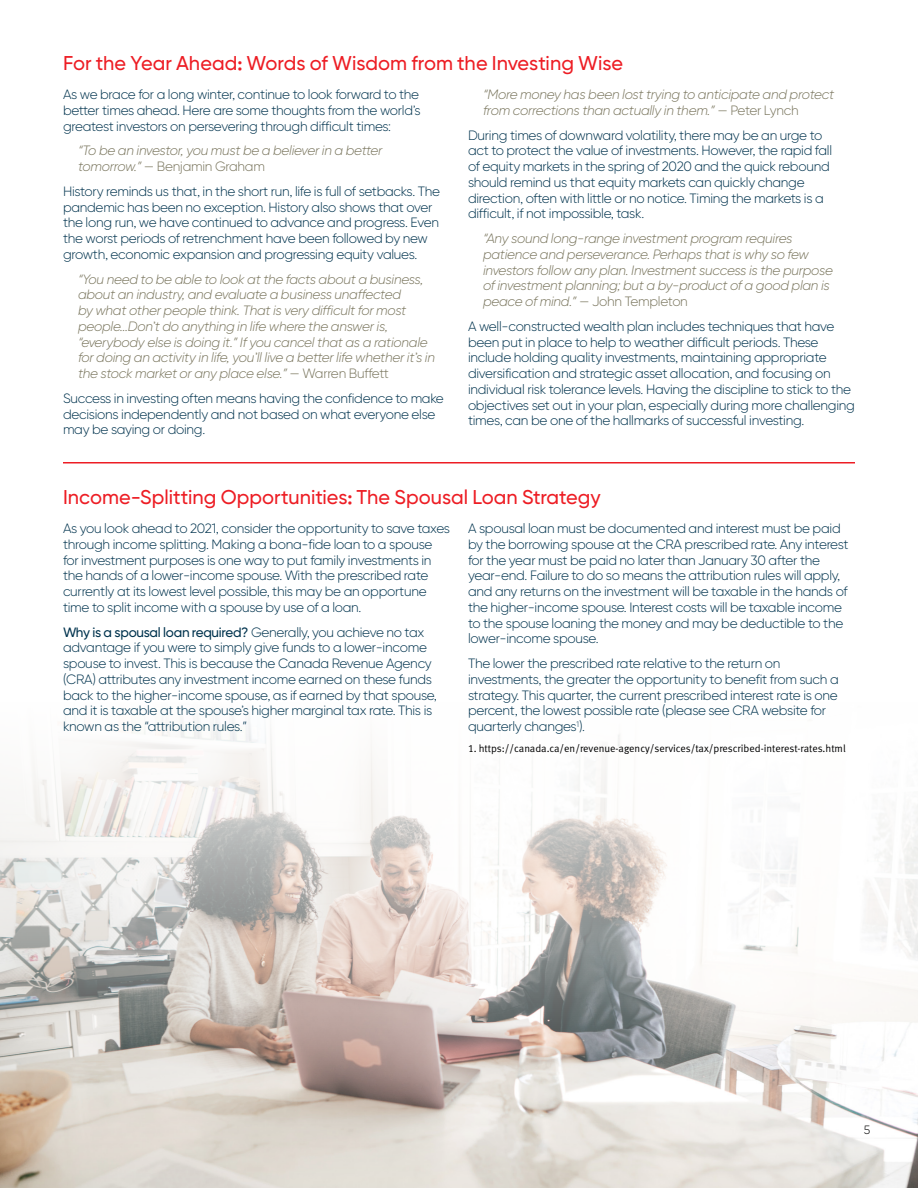
<style>
.page{position:relative;width:918px;height:1188px;background:#fff}
.page>*{position:absolute;margin:0;border:0;box-sizing:border-box;transform-origin:0 0}
.MASTER_Head{font:500 19.95px "Gilroy BN";color:#ed1d24}
.MASTER_Body{font:300 13.5px/15.8px "Gilroy BN";letter-spacing:-.02em;color:#00334e}
.MASTER_Body-2{font:italic 300 13.5px/15.8px "Gilroy BN";letter-spacing:-.02em;color:#79755d}
.t1{font:300 12px "Gilroy BN";color:#000}
.MASTER_Legal{font:10.5px "Meta Normal LF";color:#000}
.s1{font-style:normal}
.s2{font-weight:500}
</style>
<div class="page">
<img style="left:0;top:720px;width:918px;height:468px">
<hr style="left:63px;top:462px;width:792px;height:2px;background:#ed1d24">
<p class="MASTER_Head" style="left:63px;top:51px;width:562px">For the Year Ahead: Words of Wisdom from the Investing Wise</p>
<p class="MASTER_Body" style="left:63px;top:86px;width:359px;text-align:justify">As we brace for a long winter, continue to look forward to the better times ahead. Here are some thoughts from the world’s greatest investors on persevering through difficult times:</p>
<p class="MASTER_Body-2" style="left:78px;top:143px;width:306px">“To be an investor, you must be a believer in a better tomorrow.” <span class="s1">— Benjamin Graham</span></p>
<p class="MASTER_Body" style="left:63px;top:183px;width:379px">History reminds us that, in the short run, life is full of setbacks. The pandemic has been no exception. History also shows that over the long run, we have continued to advance and progress. Even the worst periods of retrenchment have been followed by new growth, economic expansion and progressing equity values.</p>
<p class="MASTER_Body-2" style="left:78px;top:271px;width:359px">“You need to be able to look at the facts about a business, about an industry, and evaluate a business unaffected<br>by what other people think. That is very difficult for most people…Don’t do anything in life where the answer is, “everybody else is doing it.” If you cancel that as a rationale for doing an activity in life, you’ll live a better life whether it’s in the stock market or any place else.” <span class="s1">— Warren Buffett</span></p>
<p class="MASTER_Body" style="left:63px;top:390px;width:382px">Success in investing often means having the confidence to make decisions independently and not based on what everyone else may be saying or doing.</p>
<p class="MASTER_Body-2" style="left:483px;top:86px;width:353px">“More money has been lost trying to anticipate and protect from corrections than actually in them.” <span class="s1">— Peter Lynch</span></p>
<p class="MASTER_Body" style="left:468px;top:127px;width:366px">During times of downward volatility, there may be an urge to act to protect the value of investments. However, the rapid fall of equity markets in the spring of 2020 and the quick rebound should remind us that equity markets can quickly change direction, often with little or no notice. Timing the markets is a difficult, if not impossible, task.</p>
<p class="MASTER_Body-2" style="left:483px;top:230px;width:351px">“Any sound long-range investment program requires patience and perseverance. Perhaps that is why so few investors follow any plan. Investment success is the purpose of investment planning; but a by-product of a good plan is peace of mind.” <span class="s1">— John Templeton</span></p>
<p class="MASTER_Body" style="left:468px;top:318px;width:388px">A well-constructed wealth plan includes techniques that have been put in place to help to weather difficult periods. These include holding quality investments, maintaining appropriate diversification and strategic asset allocation, and focusing on individual risk tolerance levels. Having the discipline to stick to the objectives set out in your plan, especially during more challenging times, can be one of the hallmarks of successful investing.</p>
<p class="MASTER_Head" style="left:63px;top:485px;width:539px">Income-Splitting Opportunities: The Spousal Loan Strategy</p>
<p class="MASTER_Body" style="left:63px;top:520px;width:388px">As you look ahead to 2021, consider the opportunity to save taxes through income splitting. Making a bona-fide loan to a spouse for investment purposes is one way to put family investments in the hands of a lower-income spouse. With the prescribed rate currently at its lowest level possible, this may be an opportune time to split income with a spouse by use of a loan.</p>
<p class="MASTER_Body" style="left:63px;top:624px;width:375px"><span class="s2">Why is a spousal loan required?</span> Generally, you achieve no tax advantage if you were to simply give funds to a lower-income spouse to invest. This is because the Canada Revenue Agency (CRA) attributes any investment income earned on these funds back to the higher-income spouse, as if earned by that spouse, and it is taxable at the spouse’s higher marginal tax rate. This is known as the “attribution rules.”</p>
<p class="MASTER_Body" style="left:468px;top:520px;width:382px">A spousal loan must be documented and interest must be paid by the borrowing spouse at the CRA prescribed rate. Any interest for the year must be paid no later than January 30 after the year-end. Failure to do so means the attribution rules will apply, and any returns on the investment will be taxable in the hands of the higher-income spouse. Interest costs will be taxable income to the spouse loaning the money and may be deductible to the lower-income spouse.</p>
<p class="MASTER_Body" style="left:468px;top:655px;width:372px">The lower the prescribed rate relative to the return on investments, the greater the opportunity to benefit from such a strategy. This quarter, the current prescribed interest rate is one percent, the lowest possible rate (please see CRA website for quarterly changes<sup>1</sup>).</p>
<p class="MASTER_Legal" style="left:468px;top:742px;width:379px">1. https://canada.ca/en/revenue-agency/services/tax/prescribed-interest-rates.html</p>
<p class="t1" style="left:864px;top:1122px;width:8px">5</p>
</div>
